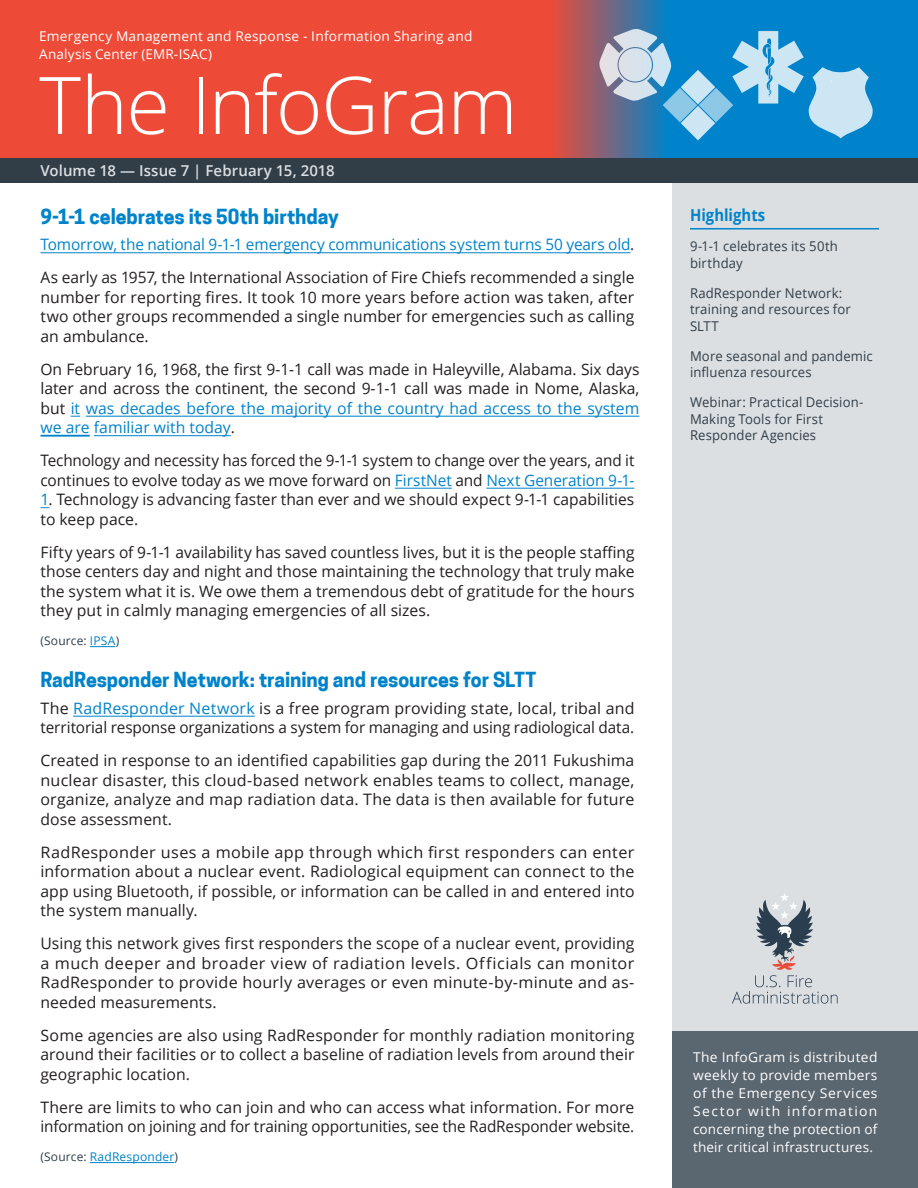
<style>
.page{position:relative;width:918px;height:1188px;background:#fff}
.page>*{position:absolute;margin:0;border:0;box-sizing:border-box;transform-origin:0 0}
.t1{font:300 79.5px "Open Sans";letter-spacing:-.02em;color:#fff}
.t2{font:700 19.5px "Coo Hew";letter-spacing:-.005em;color:#0083ca}
.t3{font:700 16.5px "Open Sans";letter-spacing:.005em;color:#0083ca;scale:.9 1}
.t4{font:15.75px/19.5px "Open Sans";color:#231f20;text-align:justify}
.Volume_Issue_Number{font:600 15px "Open Sans";letter-spacing:.005em;color:#dbdfe2}
.t5{font:13.5px/18px "Open Sans";letter-spacing:.015em;color:#fff;text-align:justify}
.t6{font:13.5px/16.5px "Open Sans";letter-spacing:.01em;color:#313e48}
.t7{font:12px "Open Sans";letter-spacing:.015em;color:#0083ca}
.t8{font:12px "Open Sans";letter-spacing:.015em;color:#313e48}
.s1{color:#0083ca}
.s2{color:#313e48}
</style>
<div class="page">
<div style="left:673px;top:183px;width:245px;height:1005px;background:#dbdfe2"></div>
<div style="left:0;top:0;width:918px;height:158px;background:#ed4b38"></div>
<svg style="left:555px;top:0;width:363px;height:158px;background:#3875a7"></svg>
<svg style="left:599px;top:29px;width:274px;height:111px;background:#5aa6d2"></svg>
<div style="left:673px;top:1031px;width:245px;height:157px;background:#5a6670"></div>
<svg style="left:732px;top:893px;width:106px;height:111px"></svg>
<div style="left:0;top:158px;width:918px;height:25px;background:#313e48"></div>
<hr style="left:690px;top:228px;width:189px;height:1px;background:#0083ca">
<hr style="left:41px;top:252px;width:589px;height:1px;background:#0083ca">
<hr style="left:86px;top:416px;width:553px;height:1px;background:#0083ca">
<hr style="left:40px;top:435px;width:50px;height:1px;background:#0083ca">
<hr style="left:94px;top:435px;width:137px;height:1px;background:#0083ca">
<hr style="left:395px;top:488px;width:57px;height:1px;background:#0083ca">
<hr style="left:486px;top:488px;width:148px;height:1px;background:#0083ca">
<svg style="left:90px;top:646px;width:26px;height:1px"></svg>
<hr style="left:73px;top:716px;width:182px;height:1px;background:#0083ca">
<hr style="left:90px;top:1162px;width:84px;height:1px;background:#0083ca">
<p class="t5" style="left:39px;top:26px;width:435px">Emergency Management and Response - Information Sharing and<br>Analysis Center (EMR-ISAC)</p>
<h1 class="t1" style="left:39px;top:51px;width:480px">The InfoGram</h1>
<p class="Volume_Issue_Number" style="left:40px;top:160px;width:296px">Volume 18 — Issue 7 | February 15, 2018</p>
<p class="t2" style="left:40px;top:205px;width:300px">9-1-1 celebrates its 50th birthday</p>
<p class="t4" style="left:40px;top:228px;width:595px;line-height:32.8px"><span class="s1">Tomorrow, the national 9-1-1 emergency communications system turns 50 years old</span>.<br>As early as 1957, the International Association of Fire Chiefs recommended a single</p>
<p class="t4" style="left:40px;top:287px;width:595px">number for reporting fires. It took 10 more years before action was taken, after two other groups recommended a single number for emergencies such as calling an ambulance.</p>
<p class="t4" style="left:40px;top:359px;width:600px">On February 16, 1968, the first 9-1-1 call was made in Haleyville, Alabama. Six days later and across the continent, the second 9-1-1 call was made in Nome, Alaska, but <span class="s1">it was decades before the majority of the country had access to the system we are familiar with today</span>.</p>
<p class="t4" style="left:40px;top:450px;width:595px">Technology and necessity has forced the 9-1-1 system to change over the years, and it continues to evolve today as we move forward on <span class="s1">FirstNet</span> and <span class="s1">Next Generation 9-1-</span></p>
<p class="t4" style="left:40px;top:489px;width:595px"><span class="s1">1</span>. Technology is advancing faster than ever and we should expect 9-1-1 capabilities to keep pace.</p>
<p class="t4" style="left:40px;top:542px;width:596px">Fifty years of 9-1-1 availability has saved countless lives, but it is the people staffing those centers day and night and those maintaining the technology that truly make the system what it is. We owe them a tremendous debt of gratitude for the hours they put in calmly managing emergencies of all sizes.</p>
<p class="t8" style="left:40px;top:632px;width:80px">(Source: <span class="s1">IPSA</span>)</p>
<p class="t2" style="left:40px;top:669px;width:497px">RadResponder Network: training and resources for SLTT</p>
<p class="t4" style="left:40px;top:698px;width:596px">The <span class="s1">RadResponder Network</span> is a free program providing state, local, tribal and territorial response organizations a system for managing and using radiological data.</p>
<p class="t4" style="left:40px;top:750px;width:595px">Created in response to an identified capabilities gap during the 2011 Fukushima nuclear disaster, this cloud-based network enables teams to collect, manage, organize, analyze and map radiation data. The data is then available for future dose assessment.</p>
<p class="t4" style="left:40px;top:842px;width:596px">RadResponder uses a mobile app through which first responders can enter information about a nuclear event. Radiological equipment can connect to the app using Bluetooth, if possible, or information can be called in and entered into the system manually.</p>
<p class="t4" style="left:40px;top:933px;width:595px">Using this network gives first responders the scope of a nuclear event, providing a much deeper and broader view of radiation levels. Officials can monitor RadResponder to provide hourly averages or even minute-by-minute and as&shy;needed measurements.</p>
<p class="t4" style="left:40px;top:1025px;width:596px">Some agencies are also using RadResponder for monthly radiation monitoring around their facilities or to collect a baseline of radiation levels from around their geographic location.</p>
<p class="t4" style="left:40px;top:1097px;width:595px">There are limits to who can join and who can access what information. For more information on joining and for training opportunities, see the RadResponder website.</p>
<p class="t7" style="left:40px;top:1148px;width:139px"><span class="s2">(Source:</span> RadResponder<span class="s2">)</span></p>
<p class="t3" style="left:690px;top:204px;width:85px">Highlights</p>
<p class="t6" style="left:690px;top:238px;width:149px">9-1-1 celebrates its 50th birthday</p>
<p class="t6" style="left:690px;top:284px;width:162px">RadResponder Network: training and resources for<br>SLTT</p>
<p class="t6" style="left:690px;top:347px;width:184px">More seasonal and pandemic influenza resources</p>
<p class="t6" style="left:690px;top:394px;width:175px">Webinar: Practical Decision-<br>Making Tools for First<br>Responder Agencies</p>
<p class="t5" style="left:693px;top:1048px;width:186px">The InfoGram is distributed weekly to provide members of the Emergency Services Sector with information concerning the protection of their critical infrastructures.</p>
</div>
